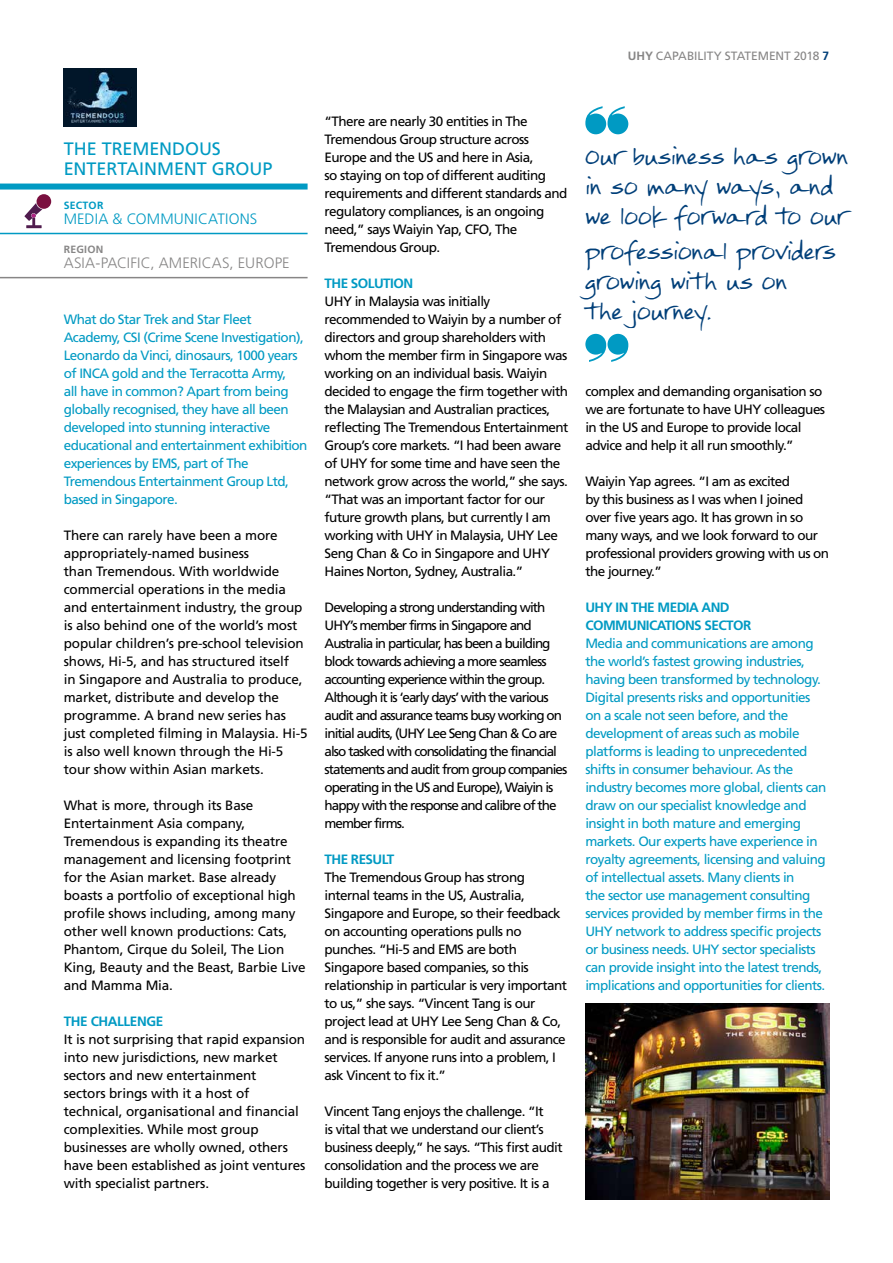
<style>
.page{position:relative;width:893px;height:1263px;background:#fff}
.page>*{position:absolute;margin:0;border:0;box-sizing:border-box;transform-origin:0 0}
.t1{font:18px/30px "FG Rebecca";letter-spacing:.005em;color:#003f79}
.t2{font:18px/20.2px "Frutiger LT Std";letter-spacing:-.005em;color:#009ac3}
.t3{font:300 15px "Frutiger LT Std";letter-spacing:.01em;color:#878686}
.t4{font:300 15px "Frutiger LT Std";letter-spacing:.01em;color:#009ac3}
.t5{font:13.5px/18px "Frutiger LT Std";letter-spacing:-.04em;color:#000}
.t6{font:13.5px/18px "Frutiger LT Std";letter-spacing:-.04em;color:#009ac3}
.t7{font:13.5px/18px "Frutiger LT Std";letter-spacing:-.01em;color:#000}
.t8{font:13.5px/18px "Frutiger LT Std";letter-spacing:-.07em;color:#000}
.t9{font:700 13.5px/18px "Frutiger LT Std";letter-spacing:-.04em;color:#009ac3}
.t10{font:12px "Frutiger LT Std";letter-spacing:-.005em;color:#878686}
.t11{font:700 10.5px "Frutiger LT Std";letter-spacing:.015em;color:#009ac3}
.t12{font:700 10.5px "Frutiger LT Std";letter-spacing:.025em;color:#878686}
.s1{font-weight:700}
.s2{font-weight:700;color:#003f79}
</style>
<div class="page">
<hr style="left:0;top:233px;width:308px;height:1px;background:#009ac3">
<div style="left:0;top:184px;width:308px;height:6px;background:#009ac3"></div>
<hr style="left:0;top:277px;width:308px;height:1px;background:#878686">
<svg style="left:585px;top:106px;width:43px;height:28px"></svg>
<svg style="left:585px;top:334px;width:43px;height:28px"></svg>
<img style="left:585px;top:1003px;width:244px;height:196px">
<svg style="left:24px;top:194px;width:27px;height:34px"></svg>
<div style="left:64px;top:68px;width:73px;height:58px;background:#011629"></div>
<img style="left:67px;top:69px;width:61px;height:54px">
<p class="t10" style="left:628px;top:49px;width:203px"><span class="s1">UHY</span> CAPABILITY STATEMENT 2018 <span class="s2">7</span></p>
<h1 class="t2" style="left:64px;top:138px;width:210px">THE TREMENDOUS<br>ENTERTAINMENT GROUP</h1>
<p class="t11" style="left:64px;top:199px;width:41px">SECTOR</p>
<p class="t4" style="left:64px;top:211px;width:195px">MEDIA &amp; COMMUNICATIONS</p>
<p class="t12" style="left:64px;top:244px;width:41px">REGION</p>
<p class="t3" style="left:64px;top:255px;width:227px">ASIA-PACIFIC, AMERICAS, EUROPE</p>
<p class="t6" style="left:64px;top:310px;width:245px">What do Star Trek and Star Fleet Academy, CSI (Crime Scene Investigation), Leonardo da Vinci, dinosaurs, 1000 years of INCA gold and the Terracotta Army,<br>all have in common? Apart from being globally recognised, they have all been developed into stunning interactive educational and entertainment exhibition experiences by EMS, part of The Tremendous Entertainment Group Ltd, based in Singapore.</p>
<p class="t7" style="left:64px;top:526px;width:245px">There can rarely have been a more appropriately-named business<br>than Tremendous. With worldwide commercial operations in the media and entertainment industry, the group is also behind one of the world’s most popular children’s pre-school television shows, Hi-5, and has structured itself<br>in Singapore and Australia to produce, market, distribute and develop the programme. A brand new series has just completed filming in Malaysia. Hi-5 is also well known through the Hi-5 tour show within Asian markets.</p>
<p class="t7" style="left:64px;top:796px;width:243px">What is more, through its Base Entertainment Asia company, Tremendous is expanding its theatre management and licensing footprint for the Asian market. Base already boasts a portfolio of exceptional high profile shows including, among many other well known productions: Cats, Phantom, Cirque du Soleil, The Lion King, Beauty and the Beast, Barbie Live and Mamma Mia.</p>
<p class="t9" style="left:64px;top:1012px;width:101px">THE CHALLENGE</p>
<p class="t7" style="left:64px;top:1030px;width:243px">It is not surprising that rapid expansion into new jurisdictions, new market sectors and new entertainment<br>sectors brings with it a host of technical, organisational and financial complexities. While most group businesses are wholly owned, others have been established as joint ventures with specialist partners.</p>
<p class="t5" style="left:325px;top:112px;width:244px">“There are nearly 30 entities in The Tremendous Group structure across Europe and the US and here in Asia,<br>so staying on top of different auditing requirements and different standards and regulatory compliances, is an ongoing need,” says Waiyin Yap, CFO, The Tremendous Group.</p>
<p class="t9" style="left:325px;top:274px;width:90px">THE SOLUTION</p>
<p class="t5" style="left:325px;top:292px;width:245px">UHY in Malaysia was initially recommended to Waiyin by a number of directors and group shareholders with whom the member firm in Singapore was working on an individual basis. Waiyin decided to engage the firm together with the Malaysian and Australian practices, reflecting The Tremendous Entertainment Group’s core markets. “I had been aware of UHY for some time and have seen the network grow across the world,” she says. “That was an important factor for our future growth plans, but currently I am working with UHY in Malaysia, UHY Lee Seng Chan &amp; Co in Singapore and UHY Haines Norton, Sydney, Australia.”</p>
<p class="t8" style="left:325px;top:598px;width:244px">Developing a strong understanding with UHY’s member firms in Singapore and Australia in particular, has been a building block towards achieving a more seamless accounting experience within the group.<br>Although it is ‘early days’ with the various audit and assurance teams busy working on initial audits, (UHY Lee Seng Chan &amp; Co are also tasked with consolidating the financial statements and audit from group companies operating in the US and Europe), Waiyin is happy with the response and calibre of the member firms.</p>
<p class="t9" style="left:325px;top:850px;width:71px">THE RESULT</p>
<p class="t5" style="left:325px;top:868px;width:244px">The Tremendous Group has strong internal teams in the US, Australia, Singapore and Europe, so their feedback on accounting operations pulls no punches. “Hi-5 and EMS are both Singapore based companies, so this relationship in particular is very important to us,” she says. “Vincent Tang is our project lead at UHY Lee Seng Chan &amp; Co, and is responsible for audit and assurance services. If anyone runs into a problem, I ask Vincent to fix it.”</p>
<p class="t5" style="left:325px;top:1102px;width:240px">Vincent Tang enjoys the challenge. “It<br>is vital that we understand our client’s business deeply,” he says. “This first audit consolidation and the process we are building together is very positive. It is a</p>
<h1 class="t1" style="left:585px;top:143px;width:264px">Our business has grown in so many ways, and we look forward to our</h1>
<h1 class="t1" style="left:585px;top:237px;width:252px">professional providers growing with us on<br>the journey.</h1>
<p class="t5" style="left:585px;top:382px;width:241px">complex and demanding organisation so we are fortunate to have UHY colleagues in the US and Europe to provide local advice and help it all run smoothly.”</p>
<p class="t5" style="left:585px;top:472px;width:245px">Waiyin Yap agrees. “I am as excited<br>by this business as I was when I joined over five years ago. It has grown in so many ways, and we look forward to our professional providers growing with us on the journey.”</p>
<p class="t9" style="left:585px;top:598px;width:167px">UHY IN THE MEDIA AND<br>COMMUNICATIONS SECTOR</p>
<p class="t6" style="left:585px;top:634px;width:242px">Media and communications are among the world’s fastest growing industries, having been transformed by technology.<br>Digital presents risks and opportunities on a scale not seen before, and the development of areas such as mobile platforms is leading to unprecedented shifts in consumer behaviour. As the industry becomes more global, clients can draw on our specialist knowledge and insight in both mature and emerging markets. Our experts have experience in royalty agreements, licensing and valuing of intellectual assets. Many clients in<br>the sector use management consulting services provided by member firms in the UHY network to address specific projects or business needs. UHY sector specialists can provide insight into the latest trends, implications and opportunities for clients.</p>
</div>
